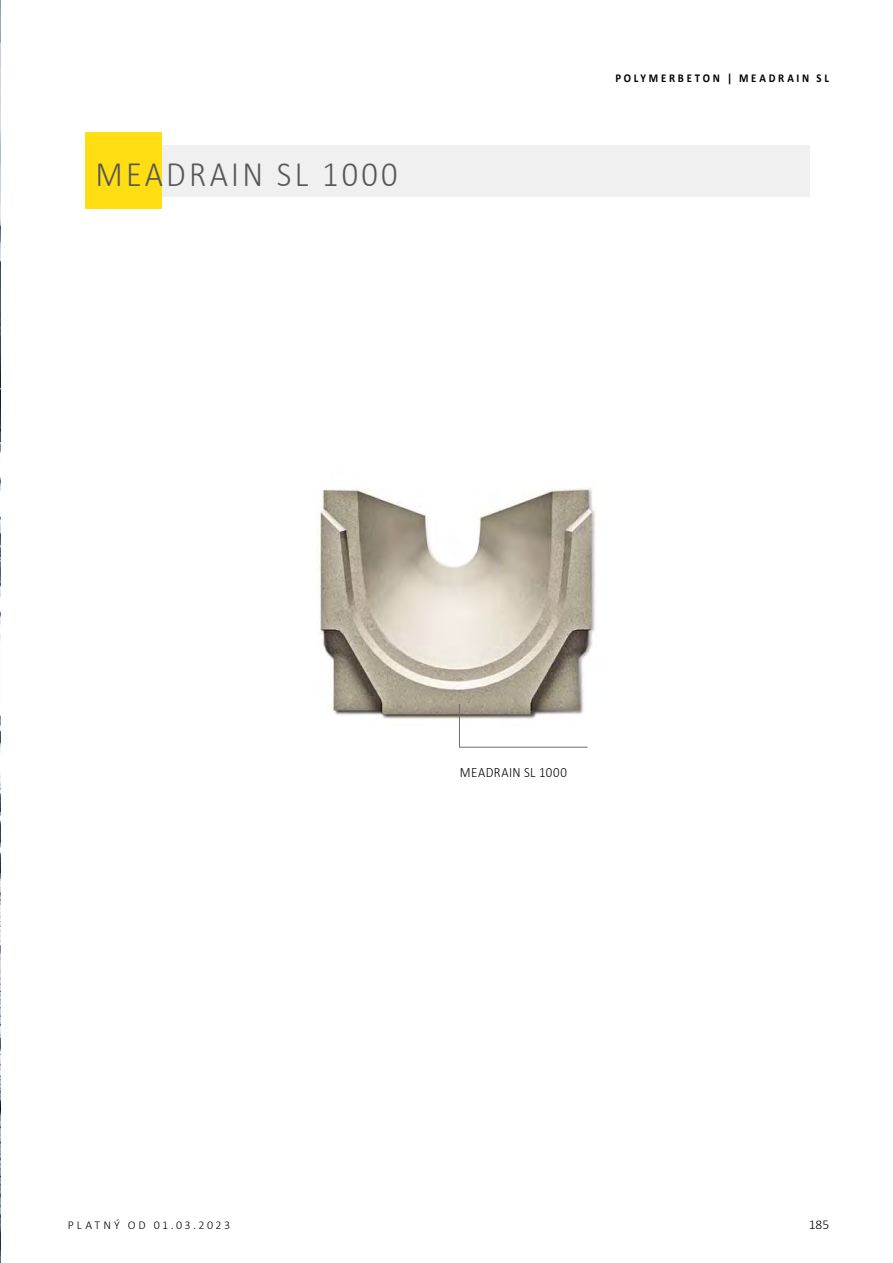
<style>
.page{position:relative;width:893px;height:1263px;background:#fff}
.page>*{position:absolute;margin:0;border:0;box-sizing:border-box;transform-origin:0 0}
.t1{font:300 36px "Calibri";letter-spacing:.1em;color:#575756;scale:.9 1}
.t2{font:300 14.25px "Calibri";letter-spacing:.035em;color:#000;scale:.9 1}
.t3{font:300 13.5px "Calibri";color:#000}
.t4{font:700 12px "Calibri";letter-spacing:.255em;color:#000;scale:.9 1}
.t5{font:300 12px "Calibri";letter-spacing:.21em;color:#000}
</style>
<div class="page">
<img style="left:0;top:0;width:1px;height:1263px">
<img style="left:319px;top:487px;width:276px;height:233px">
<div style="left:107px;top:145px;width:703px;height:51px;background:#f0f0f0"></div>
<div style="left:85px;top:132px;width:77px;height:76px;background:#ffde14"></div>
<svg style="left:459px;top:704px;width:129px;height:43px"></svg>
<h1 class="t1" style="left:95px;top:152px;width:337px">MEADRAIN SL 1000</h1>
<p class="t4" style="left:615px;top:70px;width:239px">POLYMERBETON | MEADRAIN SL</p>
<p class="t2" style="left:460px;top:763px;width:120px">MEADRAIN SL 1000</p>
<p class="t5" style="left:68px;top:1218px;width:164px">PLATNÝ OD 01.03.2023</p>
<p class="t3" style="left:809px;top:1216px;width:22px">185</p>
</div>
